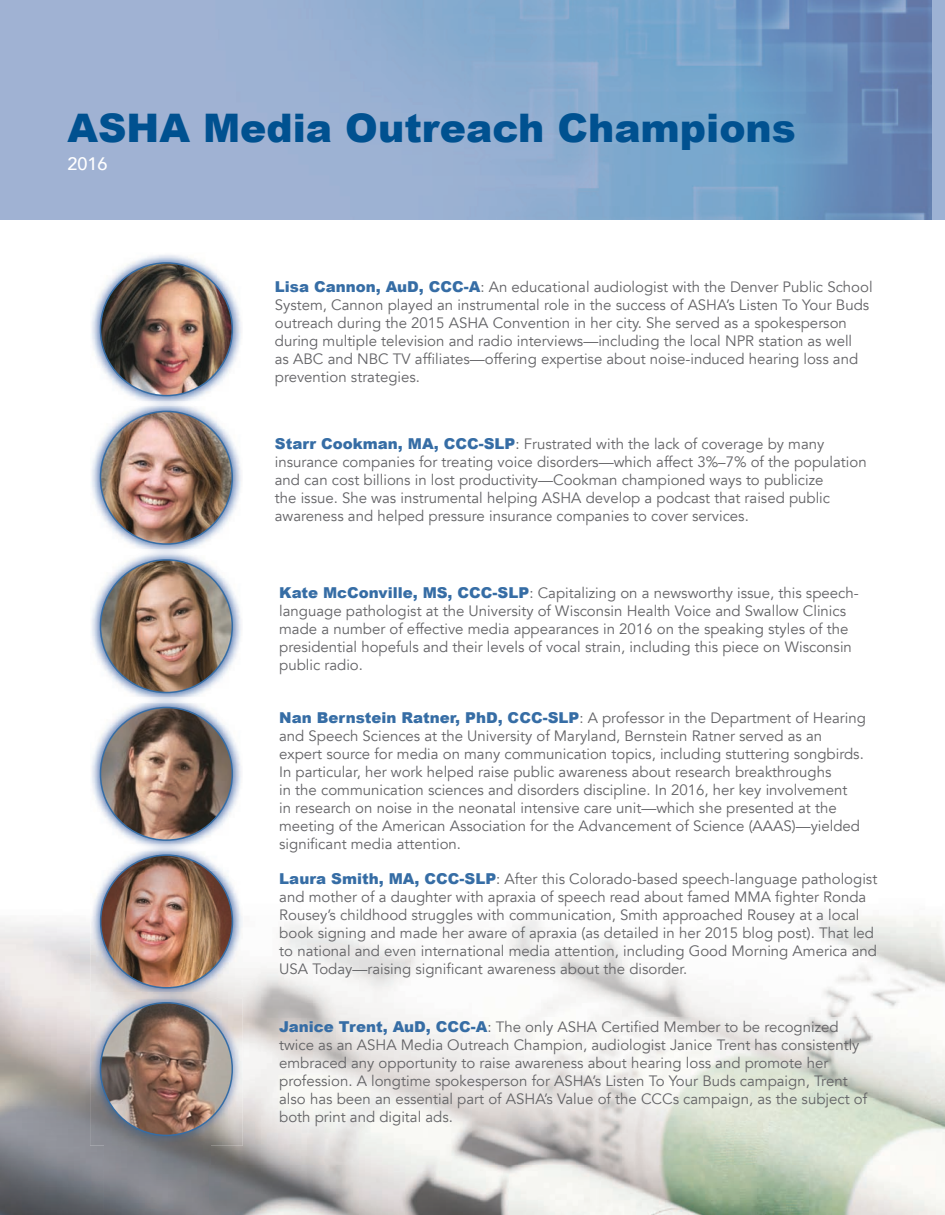
<style>
.page{position:relative;width:945px;height:1215px;background:#fff}
.page>*{position:absolute;margin:0;border:0;box-sizing:border-box;transform-origin:0 0}
.t1{font:900 39.3px "Arial";color:#005190}
.t2{font:500 18px "Avenir";color:#fff}
.t3{font:15px/18px "Avenir";color:#636366}
.s1{font-family:"Arial";font-weight:900;color:#366da5}
</style>
<div class="page">
<img style="left:0;top:922px;width:105px;height:293px">
<img style="left:210px;top:1018px;width:735px;height:197px">
<img style="left:105px;top:1146px;width:105px;height:69px">
<div style="left:932px;top:0;width:13px;height:220px;background:#9db2d4"></div>
<img style="left:0;top:0;width:932px;height:220px">
<img style="left:91px;top:255px;width:150px;height:146px">
<img style="left:101px;top:263px;width:131px;height:133px;border-radius:66px">
<img style="left:91px;top:406px;width:150px;height:144px">
<img style="left:101px;top:411px;width:131px;height:133px;border-radius:66px">
<img style="left:91px;top:554px;width:150px;height:143px">
<img style="left:101px;top:560px;width:131px;height:133px;border-radius:66px">
<img style="left:91px;top:703px;width:150px;height:142px">
<img style="left:101px;top:708px;width:131px;height:132px;border-radius:66px">
<img style="left:90px;top:850px;width:153px;height:142px">
<img style="left:101px;top:855px;width:131px;height:133px;border-radius:66px">
<img style="left:90px;top:998px;width:153px;height:148px">
<img style="left:101px;top:1003px;width:131px;height:132px;border-radius:66px">
<h1 class="t1" style="left:68px;top:99px;width:730px">ASHA Media Outreach Champions</h1>
<p class="t2" style="left:68px;top:148px;width:42px">2016</p>
<p class="t3" style="left:275px;top:278px;width:599px"><span class="s1">Lisa Cannon, AuD, CCC-A</span>: An educational audiologist with the Denver Public School System, Cannon played an instrumental role in the success of ASHA’s Listen To Your Buds outreach during the 2015 ASHA Convention in her city. She served as a spokesperson during multiple television and radio interviews—including the local NPR station as well<br>as ABC and NBC TV affiliates—offering expertise about noise-induced hearing loss and prevention strategies.</p>
<p class="t3" style="left:275px;top:435px;width:593px"><span class="s1">Starr Cookman, MA, CCC-SLP</span>: Frustrated with the lack of coverage by many insurance companies for treating voice disorders—which affect 3%–7% of the population and can cost billions in lost productivity—Cookman championed ways to publicize<br>the issue. She was instrumental helping ASHA develop a podcast that raised public awareness and helped pressure insurance companies to cover services.</p>
<p class="t3" style="left:279px;top:584px;width:581px"><span class="s1">Kate McConville, MS, CCC-SLP</span>: Capitalizing on a newsworthy issue, this speech&shy;language pathologist at the University of Wisconsin Health Voice and Swallow Clinics made a number of effective media appearances in 2016 on the speaking styles of the presidential hopefuls and their levels of vocal strain, including this piece on Wisconsin public radio.</p>
<p class="t3" style="left:279px;top:709px;width:588px"><span class="s1">Nan Bernstein Ratner, PhD, CCC-SLP</span>: A professor in the Department of Hearing and Speech Sciences at the University of Maryland, Bernstein Ratner served as an expert source for media on many communication topics, including stuttering songbirds.<br>In particular, her work helped raise public awareness about research breakthroughs<br>in the communication sciences and disorders discipline. In 2016, her key involvement<br>in research on noise in the neonatal intensive care unit—which she presented at the meeting of the American Association for the Advancement of Science (AAAS)—yielded significant media attention.</p>
<p class="t3" style="left:279px;top:870px;width:600px"><span class="s1">Laura Smith, MA, CCC-SLP</span>: After this Colorado-based speech-language pathologist and mother of a daughter with apraxia of speech read about famed MMA fighter Ronda Rousey’s childhood struggles with communication, Smith approached Rousey at a local book signing and made her aware of apraxia (as detailed in her 2015 blog post). That led to national and even international media attention, including Good Morning America and USA Today—raising significant awareness about the disorder.</p>
<p class="t3" style="left:279px;top:1018px;width:590px"><span class="s1">Janice Trent, AuD, CCC-A</span>: The only ASHA Certified Member to be recognized twice as an ASHA Media Outreach Champion, audiologist Janice Trent has consistently embraced any opportunity to raise awareness about hearing loss and promote her profession. A longtime spokesperson for ASHA’s Listen To Your Buds campaign, Trent also has been an essential part of ASHA’s Value of the CCCs campaign, as the subject of both print and digital ads.</p>
</div>
